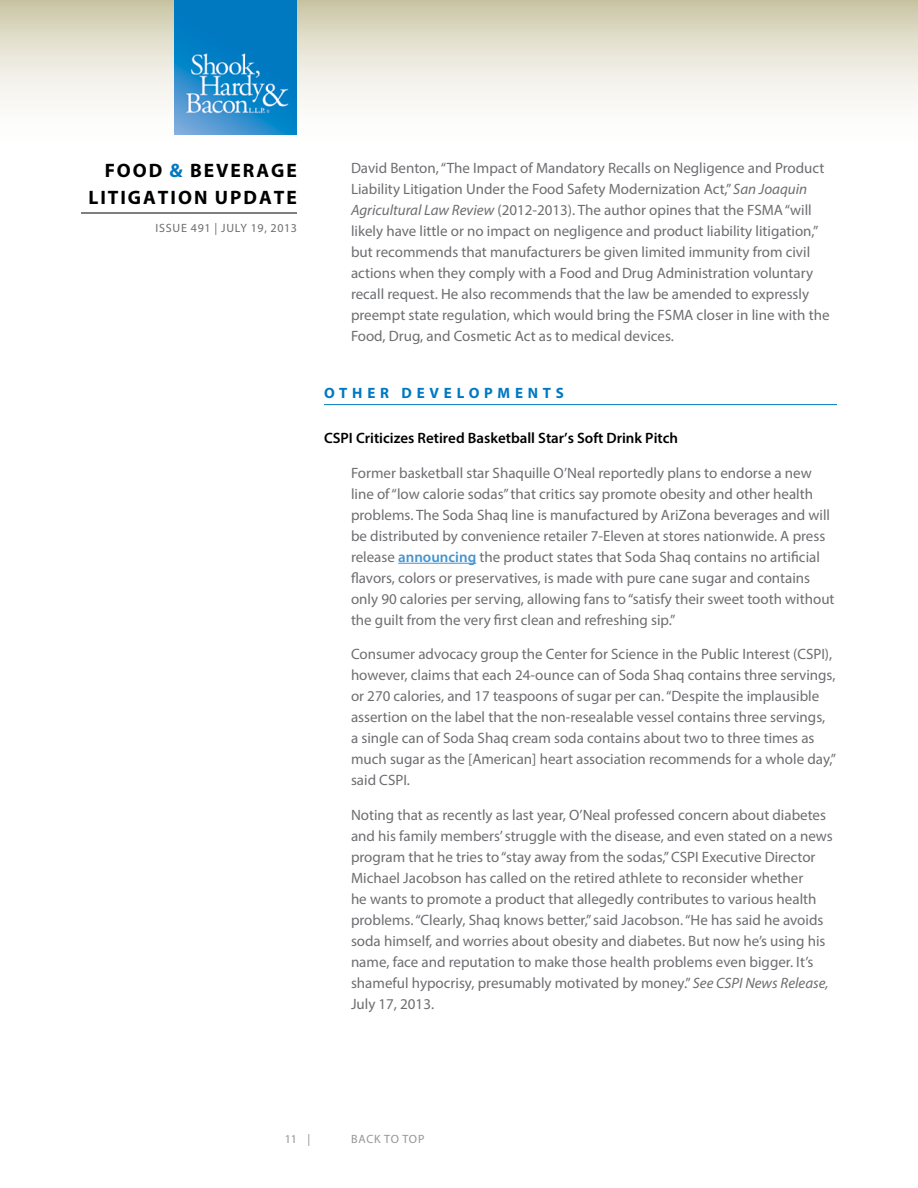
<style>
.page{position:relative;width:918px;height:1188px;background:#fff}
.page>*{position:absolute;margin:0;border:0;box-sizing:border-box;transform-origin:0 0}
.t1{font:700 19.5px/27px "Myriad Pro";letter-spacing:.1em;color:#000}
.t2{font:15px/21px "Myriad Pro";color:#6d6e71}
.t3{font:600 15px "Myriad Pro";color:#000}
.t4{font:700 15px "Myriad Pro";letter-spacing:.32em;color:#0079c1}
.t5{font:12px "Myriad Pro";letter-spacing:.05em;color:#6d6e71}
.t6{font:12px "Myriad Pro";color:#939598}
.s1{color:#0079c1}
.s2{font-style:italic}
.s3{font-weight:600;color:#4594d0}
</style>
<div class="page">
<svg style="left:0;top:0;width:918px;height:135px"></svg>
<hr style="left:81px;top:213px;width:216px;height:1px;background:#000">
<img style="left:175px;top:0;width:122px;height:135px">
<hr style="left:324px;top:404px;width:513px;height:1px;background:#0079c1">
<hr style="left:398px;top:563px;width:78px;height:1px;background:#4594d0">
<h1 class="t1" style="left:88px;top:156px;width:210px;text-indent:16px">FOOD <span class="s1">&amp;</span> BEVERAGE<br>LITIGATION UPDATE</h1>
<p class="t5" style="left:155px;top:221px;width:143px">Issue 491 | JU ly 19, 2013</p>
<p class="t2" style="left:351px;top:157px;width:480px">David Benton, “The Impact of Mandatory Recalls on Negligence and Product Liability Litigation Under the Food Safety Modernization Act,” <span class="s2">San Joaquin Agricultural Law Review</span> (2012-2013). The author opines that the FSMA “will likely have little or no impact on negligence and product liability litigation,” but recommends that manufacturers be given limited immunity from civil actions when they comply with a Food and Drug Administration voluntary recall request. He also recommends that the law be amended to expressly preempt state regulation, which would bring the FSMA closer in line with the Food, Drug, and Cosmetic Act as to medical devices.</p>
<p class="t4" style="left:324px;top:383px;width:241px">OTHER DEVEL OPM ENTS</p>
<p class="t3" style="left:324px;top:429px;width:356px">CSPI Criticizes Retired Basketball Star’s Soft Drink Pitch</p>
<p class="t2" style="left:351px;top:462px;width:485px">Former basketball star Shaquille O’Neal reportedly plans to endorse a new line of “low calorie sodas” that critics say promote obesity and other health problems. The Soda Shaq line is manufactured by AriZona beverages and will be distributed by convenience retailer 7-Eleven at stores nationwide. A press release <span class="s3">announcing</span> the product states that Soda Shaq contains no artificial flavors, colors or preservatives, is made with pure cane sugar and contains only 90 calories per serving, allowing fans to “satisfy their sweet tooth without the guilt from the very first clean and refreshing sip.”</p>
<p class="t2" style="left:351px;top:643px;width:487px">Consumer advocacy group the Center for Science in the Public Interest (CSPI), however, claims that each 24-ounce can of Soda Shaq contains three servings, or 270 calories, and 17 teaspoons of sugar per can. “Despite the implausible assertion on the label that the non-resealable vessel contains three servings,<br>a single can of Soda Shaq cream soda contains about two to three times as much sugar as the [American] heart association recommends for a whole day,” said CSPI.</p>
<p class="t2" style="left:351px;top:804px;width:483px">Noting that as recently as last year, O’Neal professed concern about diabetes and his family members’ struggle with the disease, and even stated on a news program that he tries to “stay away from the sodas,” CSPI Executive Director Michael Jacobson has called on the retired athlete to reconsider whether<br>he wants to promote a product that allegedly contributes to various health problems. “Clearly, Shaq knows better,” said Jacobson. “He has said he avoids soda himself, and worries about obesity and diabetes. But now he’s using his name, face and reputation to make those health problems even bigger. It’s shameful hypocrisy, presumably motivated by money.” <span class="s2">See CSPI News Release, </span>July 17, 2013.</p>
<p class="t6" style="left:285px;top:1132px;width:27px">11 |</p>
<p class="t6" style="left:351px;top:1132px;width:9px">back</p>
<p class="t6" style="left:384px;top:1132px;width:27px">to top</p>
</div>
